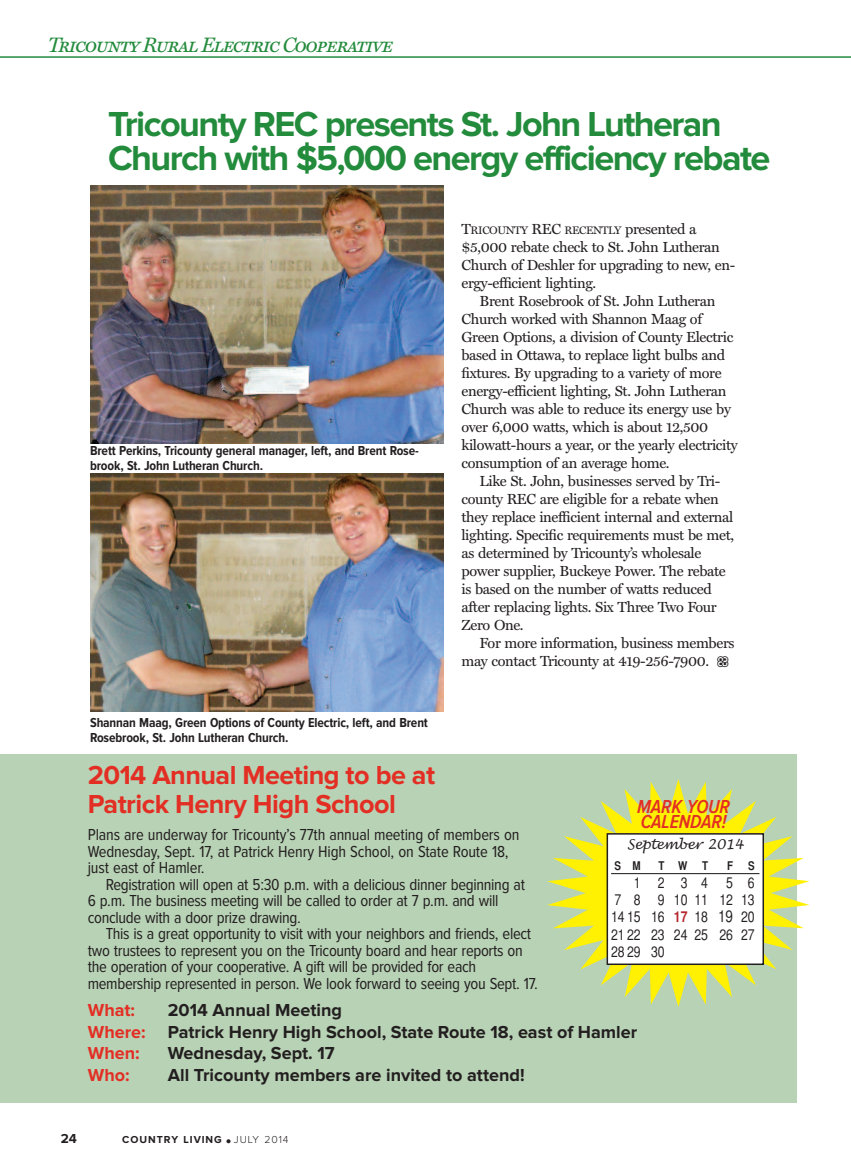
<style>
.page{position:relative;width:851px;height:1175px;background:#fff}
.page>*{position:absolute;margin:0;border:0;box-sizing:border-box;transform-origin:0 0}
.t1{font:700 36px/33px "Proxima Nova";letter-spacing:-.045em;color:#238b3c}
.t2{font:700 27px/28.5px "Proxima Nova";letter-spacing:-.02em;color:#e32e24}
.t3{font:21px "Miller Text Italic SC";letter-spacing:-.06em;color:#238b3c}
.t4{font:italic 600 19.5px/15px "Proxima Nova Cond";letter-spacing:-.01em;color:#e32e24}
.t5{font:700 18px/21.6px "Proxima Nova";color:#231f20}
.t6{font:700 18px "Proxima Nova";color:#e32e24}
.t7{font:16.5px/16.5px "Proxima Nova Cond";letter-spacing:-.02em;color:#231f20}
.t8{font:15px/17.4px "Helvetica CY Plain";letter-spacing:-.01em;color:#231f20;text-align:justify}
.t9{font:14.7px/18px "Miller Text";letter-spacing:-.025em;color:#231f20}
.t10{font:700 13.5px/15px "Proxima Nova Cond";letter-spacing:-.01em;color:#231f20}
.t11{font:italic 13.5px "Lucida Handwriting";letter-spacing:-.01em;color:#231f20}
.t12{font:700 13.5px "Proxima Nova";color:#231f20}
.t13{font:12px "Helvetica CY Bold";color:#231f20}
.t14{font:10.95px "Miller Text";letter-spacing:-.035em;color:#231f20}
.t15{font:700 10.5px "Proxima Nova";letter-spacing:.09em;color:#231f20}
.s1{font-size:14.7px}
.s2{font-family:"Helvetica CY Bold";color:#b7282e}
.s3{font-size:16.5px}
.s4{color:#e32e24}
.s5{font-weight:300;font-size:19.5px}
.s6{font-weight:300}
</style>
<div class="page">
<div style="left:0;top:754px;width:796px;height:349px;background:#b8d2b5"></div>
<hr style="left:0;top:56px;width:850px;height:2px;background:#238b3c">
<svg style="left:547px;top:779px;width:262px;height:228px"></svg>
<div style="left:607px;top:834px;width:156px;height:130px;background:#fff"></div>
<div style="left:606px;top:833px;width:158px;height:132px;border:2px solid #231f20"></div>
<hr style="left:611px;top:873px;width:148px;height:1px;background:#231f20">
<img style="left:90px;top:185px;width:353px;height:258px">
<img style="left:90px;top:473px;width:353px;height:238px">
<h3 class="t3" style="left:48px;top:33px;width:347px">Tricounty Rural Electric Cooperative</h3>
<h1 class="t1" style="left:108px;top:111px;width:664px">Tricounty REC presents St. John Lutheran<br>Church with $5,000 energy efficiency rebate</h1>
<p class="t10" style="left:90px;top:444px;width:330px">Brett Perkins, Tricounty general manager, left, and Brent Rose&shy;brook, St. John Lutheran Church.</p>
<p class="t10" style="left:90px;top:716px;width:339px">Shannan Maag, Green Options of County Electric, left, and Brent<br>Rosebrook, St. John Lutheran Church.</p>
<p class="t14" style="left:461px;top:224px;width:236px"><span class="s1">T</span>RICOUNTY <span class="s1">REC</span> RECENTLY <span class="s1">presented a</span></p>
<p class="t9" style="left:461px;top:238px;width:275px">$5,000 rebate check to St. John Lutheran<br>Church of Deshler for upgrading to new, en&shy;ergy-efficient lighting.</p>
<p class="t9" style="left:461px;top:292px;width:277px;text-indent:18px">Brent Rosebrook of St. John Lutheran Church worked with Shannon Maag of Green Options, a division of County Electric based in Ottawa, to replace light bulbs and fixtures. By upgrading to a variety of more energy-efficient lighting, St. John Lutheran Church was able to reduce its energy use by over 6,000 watts, which is about 12,500 kilowatt-hours a year, or the yearly electricity consumption of an average home.</p>
<p class="t9" style="left:461px;top:472px;width:274px;text-indent:18px">Like St. John, businesses served by Tri&shy;county REC are eligible for a rebate when they replace inefficient internal and external lighting. Specific requirements must be met, as determined by Tricounty’s wholesale power supplier, Buckeye Power. The rebate is based on the number of watts reduced after replacing lights. Six Three Two Four Zero One.</p>
<p class="t9" style="left:461px;top:634px;width:274px;text-indent:18px">For more information, business members may contact Tricounty at 419-256-7900.</p>
<h2 class="t2" style="left:88px;top:763px;width:349px">2014 Annual Meeting to be at<br>Patrick Henry High School</h2>
<p class="t7" style="left:88px;top:828px;width:433px">Plans are underway for Tricounty’s 77th annual meeting of members on<br>Wednesday, Sept. 17, at Patrick Henry High School, on State Route 18, just east of Hamler.</p>
<p class="t7" style="left:88px;top:877px;width:438px;text-indent:18px">Registration will open at 5:30 p.m. with a delicious dinner beginning at<br>6 p.m. The business meeting will be called to order at 7 p.m. and will conclude with a door prize drawing.</p>
<p class="t7" style="left:88px;top:927px;width:451px;text-indent:18px">This is a great opportunity to visit with your neighbors and friends, elect two trustees to represent you on the Tricounty board and hear reports on the operation of your cooperative. A gift will be provided for each membership represented in person. We look forward to seeing you Sept. 17.</p>
<h3 class="t4" style="left:637px;top:801px;width:94px">MARK YOUR<br>CALENDAR!</h3>
<p class="t11" style="left:627px;top:836px;width:118px">September 2014</p>
<p class="t13" style="left:614px;top:859px;width:27px">S M</p>
<p class="t13" style="left:658px;top:859px;width:51px">TWT</p>
<p class="t13" style="left:727px;top:859px;width:8px">F</p>
<p class="t13" style="left:748px;top:859px;width:8px">S</p>
<p class="t8" style="left:611px;top:873px;width:145px;text-indent:23px">1234 56<br>7 8 9 1011 1213<br>14 15 16 <span class="s2">17</span> 18 <span class="s3">19</span> 20<br>21 22 23 24 25 26 27<br>28 29 30</p>
<p class="t5" style="left:88px;top:1000px;width:551px;text-indent:80px">2014 Annual Meeting<br><span class="s4">Where:</span> Patrick Henry High School, State Route 18, east of Hamler<br><span class="s4">When:</span></p>
<p class="t6" style="left:88px;top:1004px;width:49px">What:</p>
<p class="t5" style="left:168px;top:1044px;width:168px">Wednesday, Sept. 17</p>
<p class="t6" style="left:88px;top:1068px;width:43px">Who:</p>
<p class="t5" style="left:168px;top:1065px;width:358px">All Tricounty members are invited to attend!</p>
<p class="t12" style="left:61px;top:1134px;width:18px">24</p>
<p class="t15" style="left:122px;top:1136px;width:168px">COUNTRY LIVING <span class="s5">•</span><span class="s6">JULY 2014</span></p>
</div>
